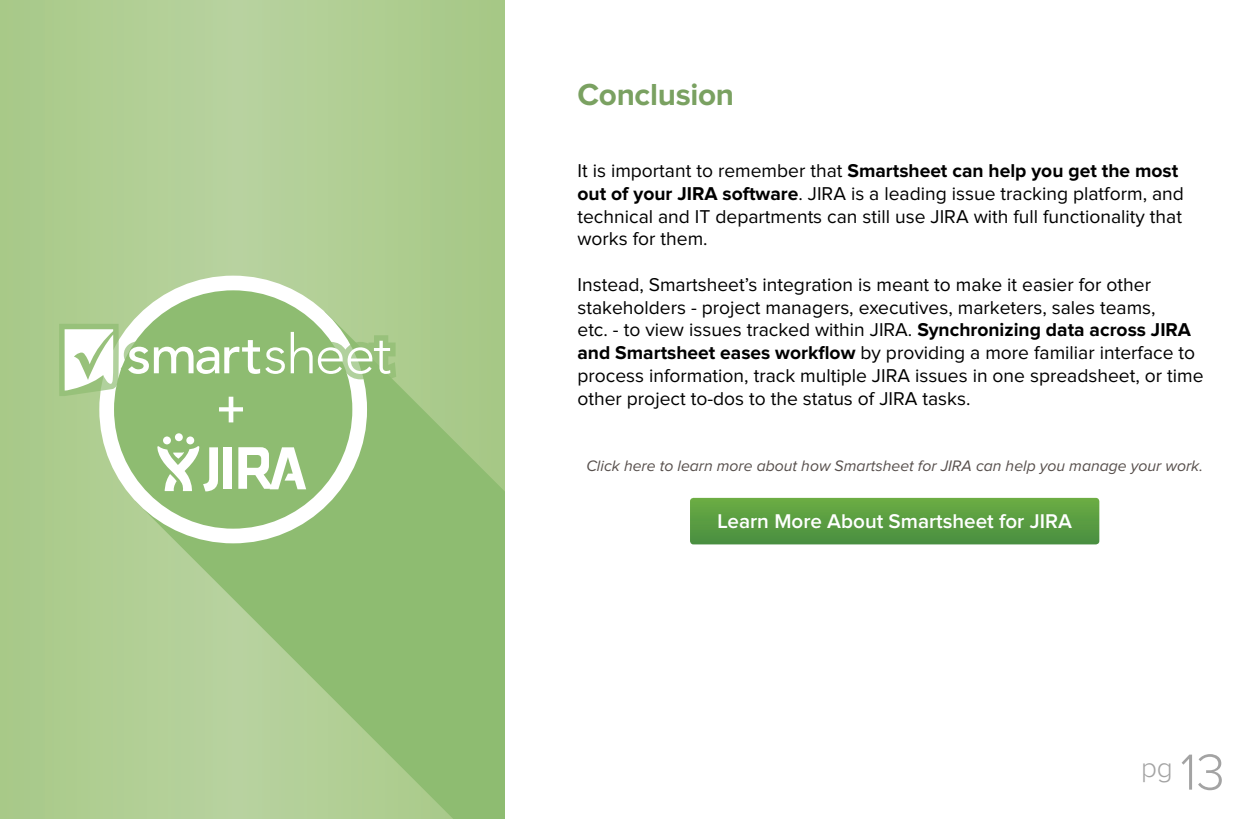
<style>
.page{position:relative;width:1260px;height:819px;background:#fff}
.page>*{position:absolute;margin:0;border:0;box-sizing:border-box;transform-origin:0 0}
.t1{font:700 53.73px "Proxima Nova";color:#fff}
.t2{font:300 52.5px "Proxima Nova";color:#a3a3a3}
.t3{font:700 31.5px "Proxima Nova";letter-spacing:-.01em;color:#7aa161}
.t4{font:300 28px "Proxima Nova";color:#a3a3a3}
.t5{font:600 20.65px "Proxima Nova";color:#fff}
.t6{font:19.25px/22.8px "Proxima Nova";color:#000}
.t7{font:italic 15.75px "Proxima Nova";color:#574f4c}
.s1{font-weight:700}
</style>
<div class="page">
<div style="left:0;top:0;width:505px;height:819px;background:linear-gradient(to right,#b1cf95,#aecd91)"></div>
<svg style="left:107px;top:283px;width:398px;height:536px;background:#a0c685"></svg>
<div style="left:99px;top:276px;width:268px;height:267px;border:15px solid #fff;border-radius:50%"></div>
<div style="left:223px;top:447px;width:9px;height:42px;background:#fff"></div>
<svg style="left:238px;top:447px;width:68px;height:42px"></svg>
<svg style="left:157px;top:445px;width:62px;height:46px"></svg>
<div style="left:186px;top:436px;width:8px;height:8px;background:#fff;border-radius:50%"></div>
<div style="left:163px;top:436px;width:8px;height:8px;background:#fff;border-radius:50%"></div>
<div style="left:175px;top:433px;width:8px;height:8px;background:#fff;border-radius:50%"></div>
<svg style="left:59px;top:324px;width:337px;height:72px"></svg>
<svg style="left:690px;top:498px;width:409px;height:46px;background:#5a9d42"></svg>
<p class="t1" style="left:217px;top:385px;width:29px">+</p>
<p class="t3" style="left:577px;top:80px;width:158px">Conclusion</p>
<p class="t6" style="left:577px;top:160px;width:608px">It is important to remember that <span class="s1">Smartsheet can help you get the most out of your JIRA software</span>. JIRA is a leading issue tracking platform, and technical and IT departments can still use JIRA with full functionality that works for them.</p>
<p class="t6" style="left:577px;top:274px;width:628px">Instead, Smartsheet’s integration is meant to make it easier for other stakeholders - project managers, executives, marketers, sales teams,<br>etc. - to view issues tracked within JIRA. <span class="s1">Synchronizing data across JIRA and Smartsheet eases workflow</span> by providing a more familiar interface to process information, track multiple JIRA issues in one spreadsheet, or time other project to-dos to the status of JIRA tasks.</p>
<p class="t7" style="left:586px;top:459px;width:618px">Click here to learn more about how Smartsheet for JIRA can help you manage your work.</p>
<p class="t5" style="left:717px;top:512px;width:356px">Learn More About Smartsheet for JIRA</p>
<p class="t4" style="left:1141px;top:755px;width:33px">pg</p>
<p class="t2" style="left:1180px;top:748px;width:46px">13</p>
</div>
